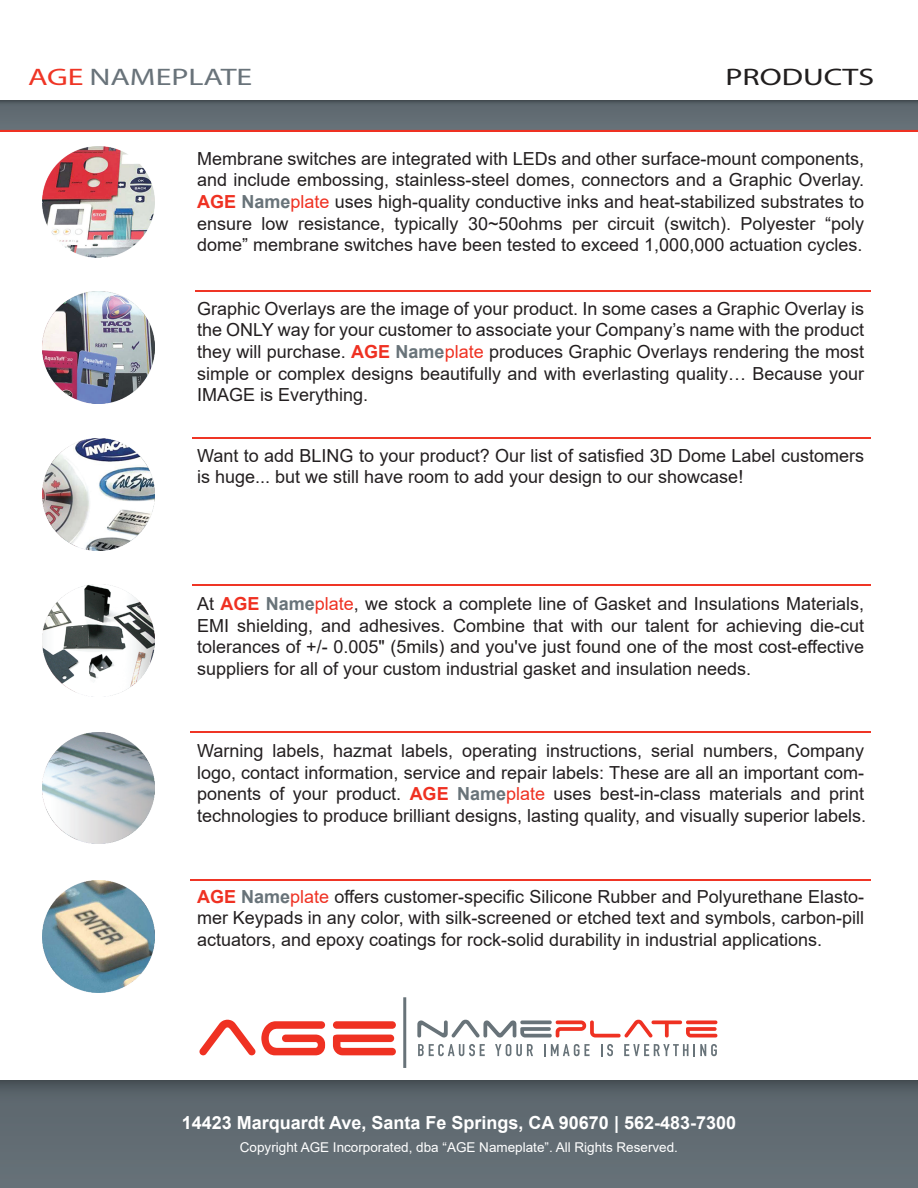
<style>
.page{position:relative;width:918px;height:1188px;background:#fff}
.page>*{position:absolute;margin:0;border:0;box-sizing:border-box;transform-origin:0 0}
.t1{font:24px "Myriad";color:#69737a;scale:1.33 1}
.t2{font:24px "Myriad";color:#211e1e;scale:1.33 1}
.t3{font:18px/21.6px "Arial";color:#231f20;text-align:justify}
.t4{font:700 18px "Arial";color:#fff}
.t5{font:13.5px "Arial";color:#fff}
.s1{color:#ef3525}
.s2{font-weight:700;color:#ef3122}
.s3{font-weight:700;color:#687379}
.s4{color:#ef3122}
</style>
<div class="page">
<div style="left:0;top:1080px;width:918px;height:108px;background:linear-gradient(to bottom,#566067,#69747b)"></div>
<svg style="left:199px;top:1020px;width:56px;height:35px"></svg>
<svg style="left:261px;top:1021px;width:64px;height:34px"></svg>
<svg style="left:333px;top:1021px;width:63px;height:34px"></svg>
<svg style="left:417px;top:1020px;width:300px;height:18px"></svg>
<svg style="left:418px;top:1044px;width:67px;height:12px"></svg>
<svg style="left:495px;top:1044px;width:38px;height:12px"></svg>
<svg style="left:544px;top:1044px;width:46px;height:12px"></svg>
<svg style="left:601px;top:1044px;width:12px;height:12px"></svg>
<svg style="left:624px;top:1044px;width:93px;height:12px"></svg>
<hr style="left:403px;top:997px;width:3px;height:71px;background:#687379">
<hr style="left:190px;top:731px;width:681px;height:2px;background:#ef3525">
<hr style="left:190px;top:880px;width:681px;height:1px;background:#ef3525">
<hr style="left:193px;top:584px;width:678px;height:2px;background:#ef3525">
<hr style="left:193px;top:437px;width:678px;height:2px;background:#ef3525">
<hr style="left:196px;top:290px;width:675px;height:2px;background:#ef3525">
<img style="left:42px;top:439px;width:112px;height:111px">
<img style="left:42px;top:881px;width:112px;height:111px">
<img style="left:42px;top:732px;width:112px;height:112px">
<img style="left:42px;top:146px;width:112px;height:112px">
<img style="left:42px;top:292px;width:112px;height:111px">
<img style="left:42px;top:585px;width:112px;height:111px">
<svg style="left:0;top:100px;width:918px;height:30px;background:#5f696f"></svg>
<hr style="left:0;top:130px;width:918px;height:1px;background:#ef3122">
<h1 class="t1" style="left:28px;top:65px;width:170px"><span class="s1">AGE</span> NAMEPLATE</h1>
<h1 class="t2" style="left:726px;top:65px;width:113px">PRODUCTS</h1>
<p class="t3" style="left:197px;top:148px;width:669px">Membrane switches are integrated with LEDs and other surface-mount components, and include embossing, stainless-steel domes, connectors and a Graphic Overlay.<br><span class="s2">AGE</span> <span class="s3">Name</span><span class="s4">plate</span> uses high-quality conductive inks and heat-stabilized substrates to ensure low resistance, typically 30~50ohms per circuit (switch). Polyester “poly dome” membrane switches have been tested to exceed 1,000,000 actuation cycles.</p>
<p class="t3" style="left:197px;top:298px;width:669px">Graphic Overlays are the image of your product. In some cases a Graphic Overlay is the ONLY way for your customer to associate your Company’s name with the product they will purchase. <span class="s2">AGE</span> <span class="s3">Name</span><span class="s4">plate</span> produces Graphic Overlays rendering the most simple or complex designs beautifully and with everlasting quality… Because your IMAGE is Everything.</p>
<p class="t3" style="left:197px;top:445px;width:668px">Want to add BLING to your product? Our list of satisfied 3D Dome Label customers is huge... but we still have room to add your design to our showcase!</p>
<p class="t3" style="left:197px;top:593px;width:669px">At <span class="s2">AGE</span> <span class="s3">Name</span><span class="s4">plate</span>, we stock a complete line of Gasket and Insulations Materials, EMI shielding, and adhesives. Combine that with our talent for achieving die-cut tolerances of +/- 0.005" (5mils) and you've just found one of the most cost-effective suppliers for all of your custom industrial gasket and insulation needs.</p>
<p class="t3" style="left:197px;top:740px;width:671px">Warning labels, hazmat labels, operating instructions, serial numbers, Company logo, contact information, service and repair labels: These are all an important com&shy;ponents of your product. <span class="s2">AGE</span> <span class="s3">Name</span><span class="s4">plate</span> uses best-in-class materials and print technologies to produce brilliant designs, lasting quality, and visually superior labels.</p>
<p class="t3" style="left:197px;top:886px;width:668px"><span class="s2">AGE</span> <span class="s3">Name</span><span class="s4">plate</span> offers customer-specific Silicone Rubber and Polyurethane Elasto&shy;mer Keypads in any color, with silk-screened or etched text and symbols, carbon-pill actuators, and epoxy coatings for rock-solid durability in industrial applications.</p>
<p class="t4" style="left:182px;top:1110px;width:556px">14423 Marquardt Ave, Santa Fe Springs, CA 90670 | 562-483-7300</p>
<p class="t5" style="left:240px;top:1138px;width:440px">Copyright AGE Incorporated, dba “AGE Nameplate”. All Rights Reserved.</p>
</div>
